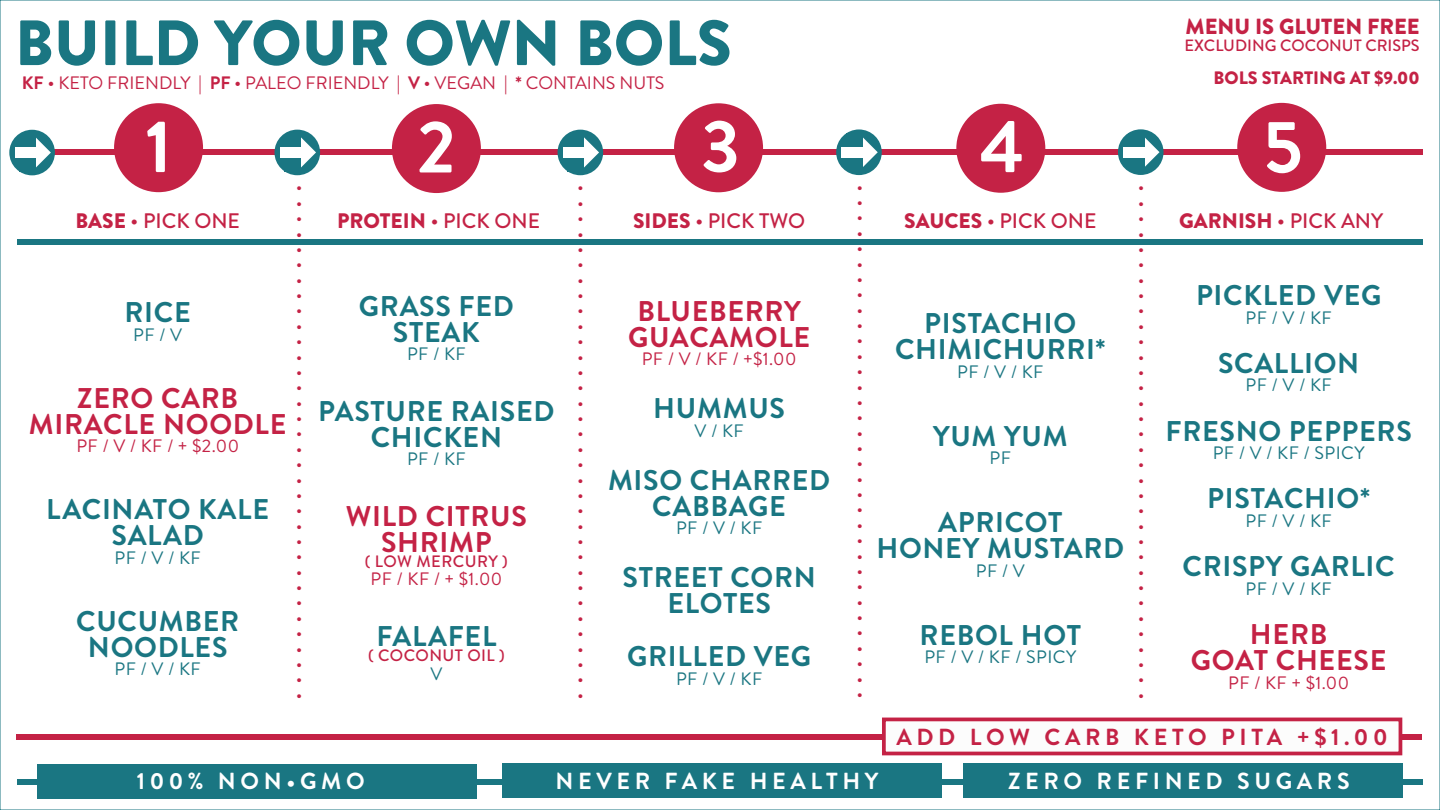
<style>
.page{position:relative;width:1440px;height:810px;background:#fff}
.page>*{position:absolute;margin:0;border:0;box-sizing:border-box;transform-origin:0 0}
.t1{font:700 74.1px "Brandon Grotesque";color:#fff}
.t2{font:900 63.82px "Brandon Grotesque";color:#1a7682}
.t3{font:700 28.5px/26px "Brandon Grotesque";letter-spacing:.025em;color:#1a7682;text-align:center}
.t4{font:700 28.5px/26px "Brandon Grotesque";letter-spacing:.025em;color:#c42245;text-align:center}
.t5{font:700 23.25px "Brandon Grotesque";letter-spacing:.2em;color:#fff}
.t6{font:700 23.25px "Brandon Grotesque";letter-spacing:.2em;color:#c42245}
.t7{font:900 21.9px "Brandon Grotesque";color:#c42245}
.t8{font:500 21px "Brandon Grotesque";color:#c42245}
.t9{font:18px "Brandon Grotesque";color:#c42245}
.t10{font:18px "Brandon Grotesque";letter-spacing:.025em;color:#1a7682}
.t11{font:900 18px "Brandon Grotesque";color:#c42245}
.t12{font:500 16.5px "Brandon Grotesque";letter-spacing:.025em;color:#c42245}
.t13{font:500 16.35px "Brandon Grotesque";color:#c42245}
.s1{font-weight:700}
.s2{font-weight:500}
.s3{font-weight:900}
</style>
<div class="page">
<div style="left:17px;top:150px;width:1406px;height:5px;background:#c42245"></div>
<div style="left:114px;top:103px;width:89px;height:89px;background:#c42245;border-radius:50%"></div>
<div style="left:392px;top:104px;width:89px;height:89px;background:#c42245;border-radius:50%"></div>
<div style="left:674px;top:103px;width:89px;height:89px;background:#c42245;border-radius:50%"></div>
<div style="left:956px;top:104px;width:89px;height:89px;background:#c42245;border-radius:50%"></div>
<div style="left:1237px;top:103px;width:89px;height:89px;background:#c42245;border-radius:50%"></div>
<div style="left:18px;top:239px;width:1405px;height:5px;background:#1a7682"></div>
<div style="left:274px;top:130px;width:46px;height:45px;background:#1a7682;border-radius:50%"></div>
<svg style="left:301px;top:137px;width:15px;height:30px"></svg>
<div style="left:284px;top:134px;width:17px;height:38px;background:#1a7682"></div>
<div style="left:280px;top:147px;width:23px;height:11px;background:#fff"></div>
<div style="left:558px;top:130px;width:45px;height:45px;background:#1a7682;border-radius:50%"></div>
<svg style="left:584px;top:137px;width:15px;height:30px"></svg>
<div style="left:567px;top:134px;width:17px;height:38px;background:#1a7682"></div>
<div style="left:563px;top:147px;width:23px;height:11px;background:#fff"></div>
<div style="left:836px;top:129px;width:46px;height:46px;background:#1a7682;border-radius:50%"></div>
<svg style="left:863px;top:137px;width:15px;height:30px"></svg>
<div style="left:842px;top:147px;width:22px;height:11px;background:#fff"></div>
<div style="left:1118px;top:129px;width:46px;height:46px;background:#1a7682;border-radius:50%"></div>
<svg style="left:1145px;top:137px;width:15px;height:30px"></svg>
<div style="left:1123px;top:147px;width:23px;height:11px;background:#fff"></div>
<div style="left:9px;top:130px;width:46px;height:45px;background:#1a7682;border-radius:50%"></div>
<svg style="left:36px;top:138px;width:15px;height:30px"></svg>
<div style="left:19px;top:134px;width:17px;height:38px;background:#1a7682"></div>
<div style="left:15px;top:147px;width:22px;height:11px;background:#fff"></div>
<div style="left:17px;top:780px;width:1406px;height:5px;background:#1a7682"></div>
<div style="left:37px;top:764px;width:440px;height:34px;background:#1a7682"></div>
<div style="left:502px;top:764px;width:440px;height:34px;background:#1a7682"></div>
<div style="left:963px;top:764px;width:440px;height:34px;background:#1a7682"></div>
<div style="left:16px;top:734px;width:1406px;height:5px;background:#c42245"></div>
<div style="left:882px;top:718px;width:520px;height:37px;background:#fcfcfc;border:4px solid #c42245"></div>
<h2 class="t2" style="left:15px;top:-2px;width:719px">BUILD YOUR OWN BOLS</h2>
<p class="t9" style="left:22px;top:71px;width:644px"><span class="s1">KF</span> <span class="s2">•</span> KETO FRIENDLY <span class="s2">|</span> <span class="s1">PF</span> <span class="s2">•</span> PALEO FRIENDLY <span class="s2">|</span> <span class="s1">V</span> <span class="s2">•</span> VEGAN <span class="s2">|</span> <span class="s1">*</span> CONTAINS NUTS</p>
<h1 class="t1" style="left:145px;top:95px;width:28px">1</h1>
<h1 class="t1" style="left:417px;top:95px;width:40px">2</h1>
<h1 class="t1" style="left:701px;top:94px;width:40px">3</h1>
<h1 class="t1" style="left:980px;top:95px;width:46px">4</h1>
<p class="t7" style="left:1186px;top:11px;width:236px">MENU IS GLUTEN FREE</p>
<p class="t13" style="left:1185px;top:34px;width:237px">EXCLUDING COCONUT CRISPS</p>
<p class="t11" style="left:1213px;top:65px;width:208px">BOLS STARTING AT $9.00</p>
<h1 class="t1" style="left:1263px;top:95px;width:41px">5</h1>
<p class="t9" style="left:874px;top:185px;width:515px;rotate:90deg">••••••••••••••••••••••••••••••••••</p>
<p class="t9" style="left:314px;top:185px;width:515px;rotate:90deg">••••••••••••••••••••••••••••••••••</p>
<p class="t9" style="left:595px;top:185px;width:515px;rotate:90deg">••••••••••••••••••••••••••••••••••</p>
<p class="t9" style="left:1156px;top:185px;width:515px;rotate:90deg">••••••••••••••••••••••••••••••••••</p>
<p class="t8" style="left:75px;top:207px;width:166px"><span class="s3">BASE</span> • PICK ONE</p>
<p class="t8" style="left:337px;top:207px;width:205px"><span class="s3">PROTEIN</span> • PICK ONE</p>
<p class="t8" style="left:633px;top:207px;width:174px"><span class="s3">SIDES</span> • PICK TWO</p>
<p class="t8" style="left:904px;top:207px;width:194px"><span class="s3">SAUCES</span> • PICK ONE</p>
<p class="t8" style="left:1179px;top:207px;width:206px"><span class="s3">GARNISH</span> • PICK ANY</p>
<h3 class="t3" style="left:1196px;top:283px;width:187px">PICKLED VEG</h3>
<p class="t10" style="left:1246px;top:305px;width:88px">PF / V / KF</p>
<h3 class="t3" style="left:1218px;top:350px;width:143px">SCALLION</h3>
<p class="t10" style="left:1246px;top:373px;width:88px">PF / V / KF</p>
<h3 class="t3" style="left:1166px;top:418px;width:248px">FRESNO PEPPERS</h3>
<p class="t10" style="left:1213px;top:441px;width:153px">PF / V / KF / SPICY</p>
<h3 class="t3" style="left:1207px;top:486px;width:164px">PISTACHIO*</h3>
<p class="t10" style="left:1246px;top:508px;width:88px">PF / V / KF</p>
<h3 class="t3" style="left:1183px;top:554px;width:214px">CRISPY GARLIC</h3>
<p class="t10" style="left:1246px;top:576px;width:88px">PF / V / KF</p>
<h3 class="t4" style="left:1191px;top:622px;width:197px">HERB<br>GOAT CHEESE</h3>
<p class="t9" style="left:1228px;top:670px;width:122px">PF / KF + $1.00</p>
<h3 class="t3" style="left:359px;top:293px;width:156px">GRASS FED<br>STEAK</h3>
<p class="t10" style="left:407px;top:342px;width:60px">PF / KF</p>
<h3 class="t4" style="left:628px;top:298px;width:184px">BLUEBERRY<br>GUACAMOLE</h3>
<p class="t9" style="left:642px;top:347px;width:156px">PF / V / KF / +$1.00</p>
<h3 class="t3" style="left:653px;top:396px;width:133px">HUMMUS</h3>
<p class="t10" style="left:695px;top:418px;width:51px">V / KF</p>
<h3 class="t3" style="left:608px;top:467px;width:224px">MISO CHARRED<br>CABBAGE</h3>
<p class="t10" style="left:676px;top:516px;width:88px">PF / V / KF</p>
<h3 class="t3" style="left:623px;top:565px;width:195px">STREET CORN<br>ELOTES</h3>
<h3 class="t3" style="left:627px;top:644px;width:186px">GRILLED VEG</h3>
<p class="t10" style="left:676px;top:666px;width:88px">PF / V / KF</p>
<h3 class="t3" style="left:125px;top:300px;width:68px">RICE</h3>
<p class="t10" style="left:133px;top:322px;width:50px">PF / V</p>
<h3 class="t3" style="left:895px;top:311px;width:212px">PISTACHIO<br>CHIMICHURRI*</h3>
<p class="t10" style="left:957px;top:359px;width:88px">PF / V / KF</p>
<h3 class="t4" style="left:29px;top:385px;width:259px">ZERO CARB<br>MIRACLE NOODLE</h3>
<p class="t9" style="left:76px;top:434px;width:164px">PF / V / KF / + $2.00</p>
<h3 class="t3" style="left:318px;top:398px;width:238px">PASTURE RAISED<br>CHICKEN</h3>
<p class="t10" style="left:407px;top:447px;width:60px">PF / KF</p>
<h3 class="t3" style="left:933px;top:423px;width:136px">YUM YUM</h3>
<p class="t10" style="left:990px;top:446px;width:23px">PF</p>
<h3 class="t3" style="left:46px;top:497px;width:224px">LACINATO KALE<br>SALAD</h3>
<p class="t10" style="left:115px;top:545px;width:88px">PF / V / KF</p>
<h3 class="t4" style="left:346px;top:503px;width:182px">WILD CITRUS<br>SHRIMP</h3>
<p class="t12" style="left:365px;top:550px;width:145px">( LOW MERCURY )</p>
<p class="t9" style="left:371px;top:567px;width:133px">PF / KF / + $1.00</p>
<h3 class="t3" style="left:376px;top:623px;width:121px">FALAFEL</h3>
<p class="t12" style="left:368px;top:644px;width:138px">( COCONUT OIL )</p>
<p class="t10" style="left:430px;top:661px;width:13px">V</p>
<h3 class="t3" style="left:876px;top:510px;width:249px">APRICOT<br>HONEY MUSTARD</h3>
<p class="t10" style="left:976px;top:558px;width:50px">PF / V</p>
<h3 class="t3" style="left:76px;top:608px;width:165px">CUCUMBER<br>NOODLES</h3>
<p class="t10" style="left:115px;top:657px;width:88px">PF / V / KF</p>
<h3 class="t3" style="left:920px;top:622px;width:163px">REBOL HOT</h3>
<p class="t10" style="left:924px;top:645px;width:153px">PF / V / KF / SPICY</p>
<p class="t6" style="left:896px;top:720px;width:493px">ADD LOW CARB KETO PITA +$1.00</p>
<p class="t5" style="left:137px;top:765px;width:229px">100% NON•GMO</p>
<p class="t5" style="left:555px;top:765px;width:324px">NEVER FAKE HEALTHY</p>
<p class="t5" style="left:1008px;top:765px;width:343px">ZERO REFINED SUGARS</p>
</div>
